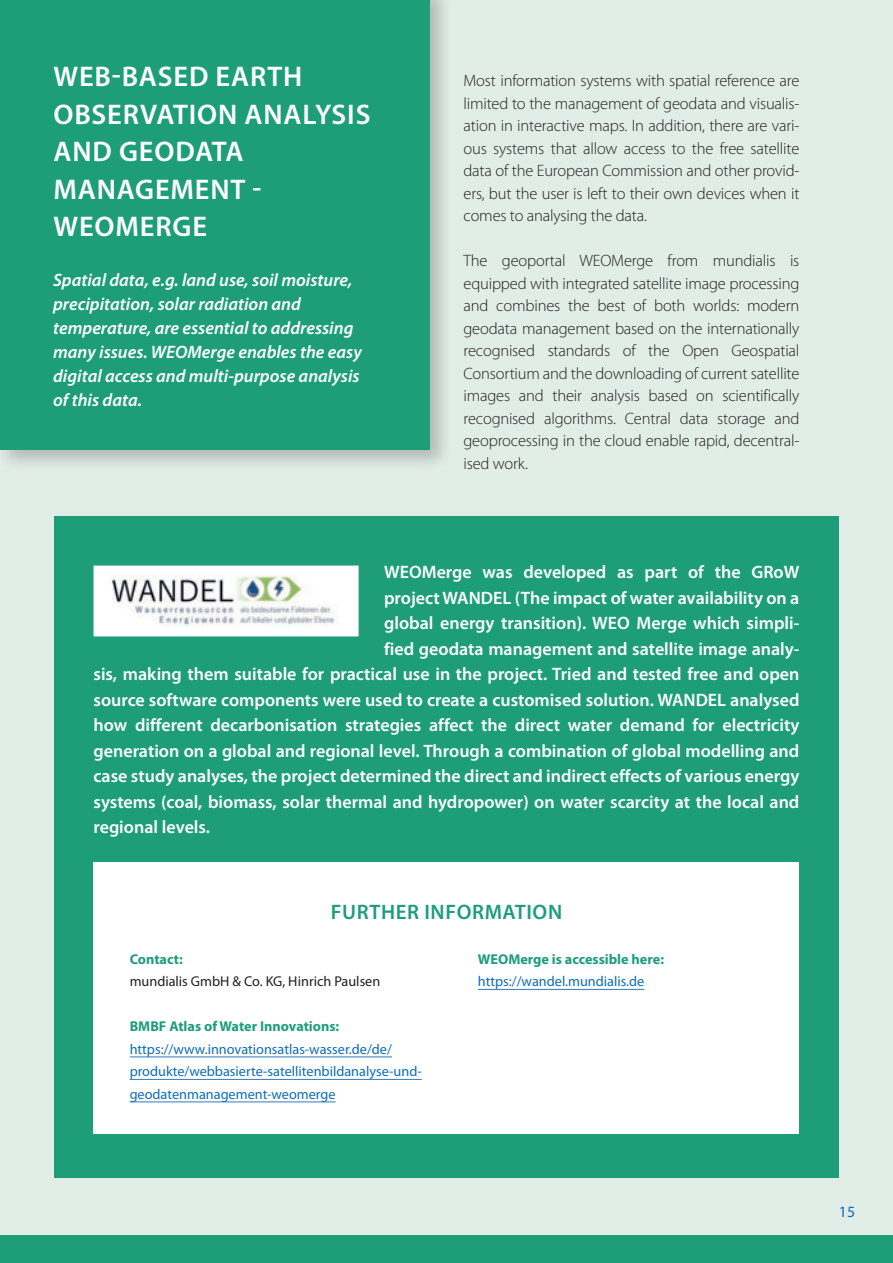
<style>
.page{position:relative;width:893px;height:1263px;background:#e1ede7}
.page>*{position:absolute;margin:0;border:0;box-sizing:border-box;transform-origin:0 0}
.t1{font:600 28.5px/37.5px "Myriad Pro";letter-spacing:.03em;color:#fff}
.t2{font:600 21px "Myriad Pro";letter-spacing:.03em;color:#1d9e79}
.t3{font:600 18px "Myriad Pro";color:#fff}
.t4{font:italic 600 18px/24px "Myriad Pro";color:#fff}
.t5{font:300 16.5px/22.5px "Myriad Pro";letter-spacing:-.01em;color:#231f20;text-align:justify}
.t6{font:15.75px "Myriad Pro";color:#0e6db8}
.t7{font:14.25px/22.5px "Myriad Pro";color:#0e6db8}
.t8{font:700 14.25px "Myriad Pro";color:#1d9e79}
.t9{font:14.25px "Myriad Pro";color:#231f20}
</style>
<div class="page">
<div style="left:0;top:1235px;width:893px;height:28px;background:#1d9e79"></div>
<div style="left:0;top:0;width:452px;height:472px;background:#231f20;opacity:.25"></div>
<div style="left:0;top:0;width:429px;height:449px;background:#1d9e79"></div>
<div style="left:54px;top:517px;width:785px;height:661px;background:#1d9e79"></div>
<div style="left:94px;top:862px;width:705px;height:271px;background:#fff"></div>
<hr style="left:130px;top:1056px;width:262px;height:1px;background:#307bbf">
<hr style="left:130px;top:1079px;width:292px;height:1px;background:#307bbf">
<hr style="left:130px;top:1101px;width:206px;height:1px;background:#307bbf">
<hr style="left:478px;top:989px;width:166px;height:1px;background:#307bbf">
<svg style="left:93px;top:565px;width:266px;height:72px;background:#e5e9e7"></svg>
<h1 class="t1" style="left:53px;top:60px;width:319px">WEB-BASED EARTH<br>OBSERVATION ANALYSIS<br>AND GEODATA<br>MANAGEMENT -<br>WEOMERGE</h1>
<p class="t4" style="left:53px;top:269px;width:310px">Spatial data, e.g. land use, soil moisture, precipitation, solar radiation and temperature, are essential to addressing many issues. WEOMerge enables the easy digital access and multi-purpose analysis of this data.</p>
<p class="t5" style="left:463px;top:70px;width:337px">Most information systems with spatial reference are limited to the management of geodata and visualis&shy;ation in interactive maps. In addition, there are vari&shy;ous systems that allow access to the free satellite data of the European Commission and other provid&shy;ers, but the user is left to their own devices when it comes to analysing the data.</p>
<p class="t5" style="left:463px;top:250px;width:337px">The geoportal WEOMerge from mundialis is equipped with integrated satellite image processing and combines the best of both worlds: modern geodata management based on the internationally recognised standards of the Open Geospatial Consortium and the downloading of current satellite images and their analysis based on scientifically recognised algorithms. Central data storage and geoprocessing in the cloud enable rapid, decentral&shy;ised work.</p>
<p class="t3" style="left:384px;top:565px;width:417px">WEOMerge was developed as part of the GRoW</p>
<p class="t3" style="left:384px;top:590px;width:417px">project WANDEL (The impact of water availability on a</p>
<p class="t3" style="left:384px;top:616px;width:417px">global energy transition). WEO Merge which simpli-</p>
<p class="t3" style="left:384px;top:641px;width:417px">fied geodata management and satellite image analy-</p>
<p class="t3" style="left:94px;top:667px;width:707px">sis, making them suitable for practical use in the project. Tried and tested free and open</p>
<p class="t3" style="left:94px;top:692px;width:707px">source software components were used to create a customised solution. WANDEL analysed</p>
<p class="t3" style="left:94px;top:718px;width:707px">how different decarbonisation strategies affect the direct water demand for electricity</p>
<p class="t3" style="left:94px;top:744px;width:707px">generation on a global and regional level. Through a combination of global modelling and</p>
<p class="t3" style="left:94px;top:769px;width:707px">case study analyses, the project determined the direct and indirect effects of various energy</p>
<p class="t3" style="left:94px;top:795px;width:707px">systems (coal, biomass, solar thermal and hydropower) on water scarcity at the local and</p>
<p class="t3" style="left:94px;top:820px;width:118px">regional levels.</p>
<p class="t2" style="left:331px;top:904px;width:233px">FURTHER INFORMATION</p>
<p class="t8" style="left:130px;top:954px;width:55px">Contact:</p>
<p class="t9" style="left:130px;top:976px;width:252px">mundialis GmbH &amp; Co. KG, Hinrich Paulsen</p>
<p class="t8" style="left:130px;top:1021px;width:211px">BMBF Atlas of Water Innovations:</p>
<p class="t7" style="left:130px;top:1039px;width:294px">https://www.innovationsatlas-wasser.de/de/ produkte/webbasierte-satellitenbildanalyse-und&shy;geodatenmanagement-weomerge</p>
<p class="t8" style="left:478px;top:954px;width:188px">WEOMerge is accessible here:</p>
<p class="t7" style="left:478px;top:971px;width:168px">https://wandel.mundialis.de</p>
<p class="t6" style="left:839px;top:1206px;width:18px">15</p>
</div>
